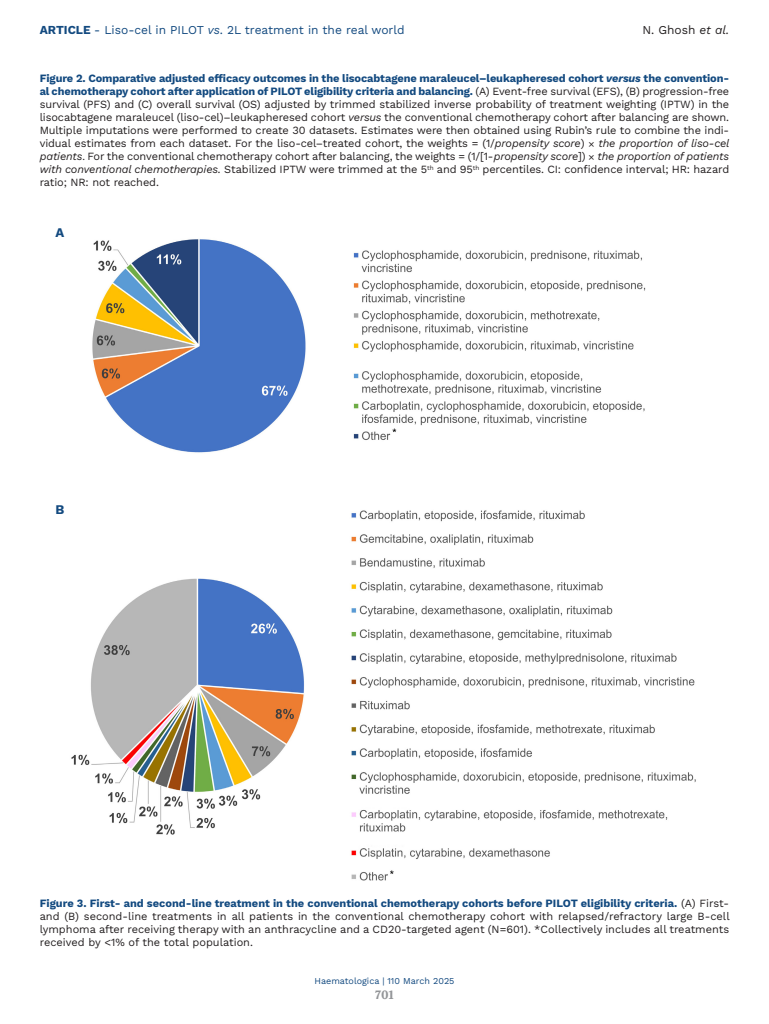
<style>
.page{position:relative;width:769px;height:1024px;background:#fff}
.page>*{position:absolute;margin:0;border:0;box-sizing:border-box;transform-origin:0 0}
.LETTERE_Figure{font:700 13px "Work Sans";color:#134a80}
.t1{font:12px "Work Sans";color:#134a80}
.t2{font:12px "Work Sans";color:#231f20}
.t3{font:700 12px "Volkhov";color:#939598}
.DIDA_Figura{font:11px/13px "Work Sans";letter-spacing:-.01em;color:#231f20;text-align:justify}
.t4{font:9px "Work Sans";color:#134a80}
.s1{font-weight:700}
.s2{font-style:italic}
.s3{font-weight:700;color:#134a80}
.s4{font-weight:700;font-style:italic;color:#134a80}
.s5{font-size:10px}
</style>
<div class="page">
<img style="left:71px;top:239px;width:625px;height:642px">
<p class="t1" style="left:40px;top:21px;width:366px"><span class="s1">ARTICLE</span> - Liso-cel in PILOT <span class="s2">vs</span>. 2L treatment in the real world</p>
<p class="t2" style="left:642px;top:21px;width:88px">N. Ghosh <span class="s2">et al.</span></p>
<p class="DIDA_Figura" style="left:40px;top:72px;width:690px"><span class="s3">Figure 2. Comparative adjusted efficacy outcomes in the lisocabtagene maraleucel–leukapheresed cohort</span> <span class="s4">versus</span> <span class="s3">the convention&shy;al chemotherapy cohort after application of PILOT eligibility criteria and balancing.</span> (A) Event-free survival (EFS), (B) progression-free survival (PFS) and (C) overall survival (OS) adjusted by trimmed stabilized inverse probability of treatment weighting (IPTW) in the lisocabtagene maraleucel (liso-cel)–leukapheresed cohort <span class="s2">versus</span> the conventional chemotherapy cohort after balancing are shown.<br>Multiple imputations were performed to create 30 datasets. Estimates were then obtained using Rubin’s rule to combine the indi&shy;vidual estimates from each dataset. For the liso-cel–treated cohort, the weights = (1/<span class="s2">propensity score</span>)</p>
<p class="DIDA_Figura" style="left:40px;top:137px;width:691px;text-indent:558px"><span class="s2">the proportion of liso-cel patients</span><span class="s5">.</span> For the conventional chemotherapy cohort after balancing, the weights = (1/[1-<span class="s2">propensity score</span>]) <span class="s2">the proportion of patients with conventional chemotherapies.</span> Stabilized IPTW were trimmed at the 5<sup>th</sup> and 95<sup>th</sup> percentiles. CI: confidence interval; HR: hazard ratio; NR: not reached.</p>
<p class="LETTERE_Figure" style="left:55px;top:225px;width:10px">A</p>
<p class="LETTERE_Figure" style="left:55px;top:501px;width:10px">B</p>
<p class="DIDA_Figura" style="left:40px;top:896px;width:691px"><span class="s3">Figure 3. First- and second-line treatment in the conventional chemotherapy cohorts before PILOT eligibility criteria.</span> (A) First&shy;and (B) second-line treatments in all patients in the conventional chemotherapy cohort with relapsed/refractory large B-cell lymphoma after receiving therapy with an anthracycline and a CD20-targeted agent (N=601). *Collectively includes all treatments received by &lt;1% of the total population.</p>
<p class="t4" style="left:314px;top:974px;width:141px">Haematologica | 110 March 2025</p>
<p class="t3" style="left:375px;top:987px;width:20px">701</p>
</div>
